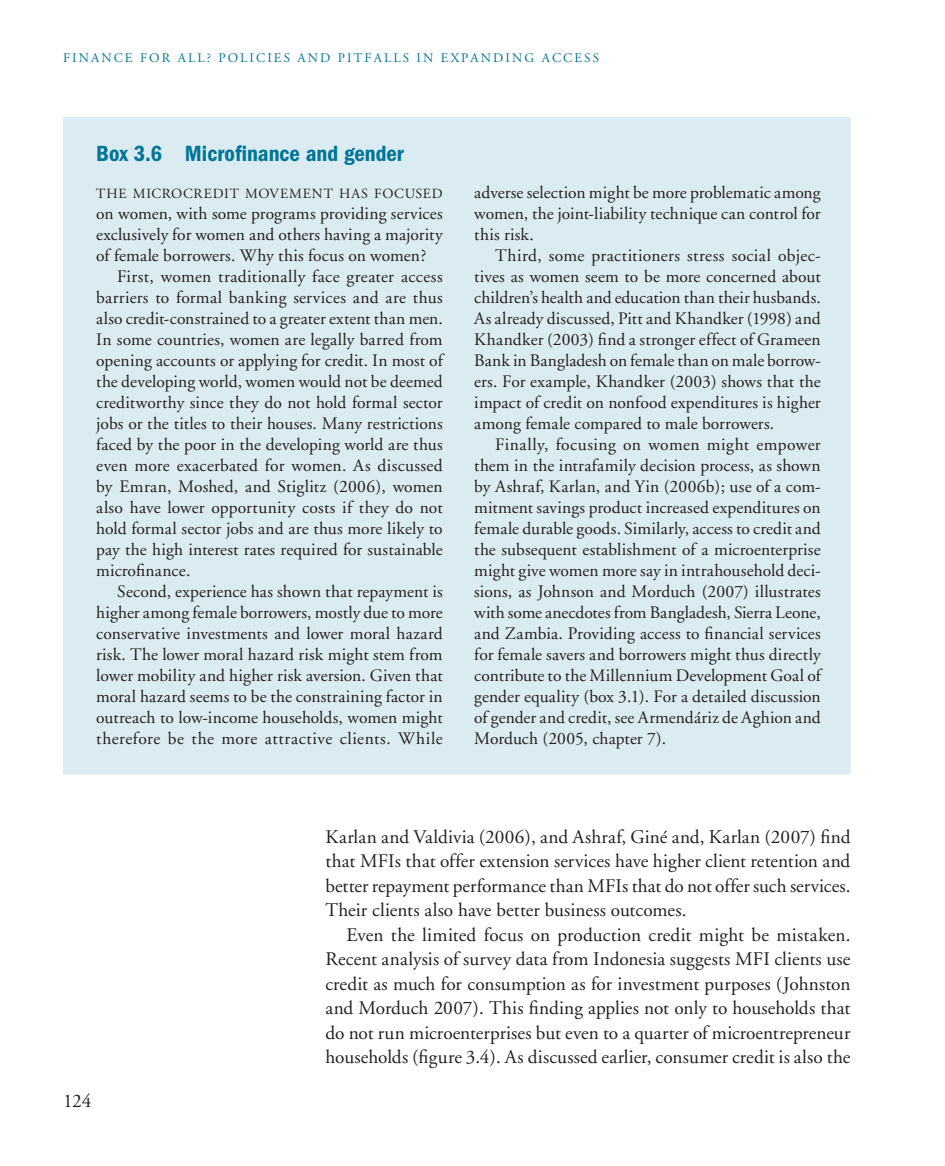
<style>
.page{position:relative;width:945px;height:1166px;background:#fff}
.page>*{position:absolute;margin:0;border:0;box-sizing:border-box;transform-origin:0 0}
.t1{font:600 condensed 22.75px "Franklin Gothic";color:#007598}
.t2{font:19.25px/24.5px "Adobe Garamond";letter-spacing:.005em;color:#231f20;text-align:justify}
.t3{font:17.5px/21px "Adobe Garamond";letter-spacing:.01em;color:#231f20;text-align:justify}
.t4{font:14px "Adobe Garamond";letter-spacing:.055em;color:#231f20}
.t5{font:13.12px "Adobe Garamond";letter-spacing:.16em;color:#007598}
</style>
<div class="page">
<div style="left:63px;top:118px;width:787px;height:656px;background:#dbebf2"></div>
<p class="t5" style="left:63px;top:53px;width:538px">FINANCE FOR ALL? POLICIES AND PITFALLS IN EXPANDING ACCESS</p>
<h1 class="t1" style="left:96px;top:145px;width:309px">Box 3.6 Microfinance and gender</h1>
<p class="t4" style="left:96px;top:187px;width:348px">THE MICROCREDIT MOVEMENT HAS FOCUSED</p>
<p class="t3" style="left:96px;top:204px;width:348px">on women, with some programs providing services</p>
<p class="t3" style="left:96px;top:225px;width:348px">exclusively for women and others having a majority</p>
<p class="t3" style="left:96px;top:246px;width:332px">of female borrowers. Why this focus on women?</p>
<p class="t3" style="left:117px;top:267px;width:327px">First, women traditionally face greater access</p>
<p class="t3" style="left:96px;top:288px;width:348px">barriers to formal banking services and are thus</p>
<p class="t3" style="left:96px;top:309px;width:348px">also credit-constrained to a greater extent than men.</p>
<p class="t3" style="left:96px;top:330px;width:348px">In some countries, women are legally barred from</p>
<p class="t3" style="left:96px;top:351px;width:348px">opening accounts or applying for credit. In most of</p>
<p class="t3" style="left:96px;top:372px;width:348px">the developing world, women would not be deemed</p>
<p class="t3" style="left:96px;top:393px;width:348px">creditworthy since they do not hold formal sector</p>
<p class="t3" style="left:96px;top:414px;width:348px">jobs or the titles to their houses. Many restrictions</p>
<p class="t3" style="left:96px;top:435px;width:348px">faced by the poor in the developing world are thus</p>
<p class="t3" style="left:96px;top:456px;width:348px">even more exacerbated for women. As discussed</p>
<p class="t3" style="left:96px;top:477px;width:348px">by Emran, Moshed, and Stiglitz (2006), women</p>
<p class="t3" style="left:96px;top:498px;width:348px">also have lower opportunity costs if they do not</p>
<p class="t3" style="left:96px;top:519px;width:348px">hold formal sector jobs and are thus more likely to</p>
<p class="t3" style="left:96px;top:540px;width:348px">pay the high interest rates required for sustainable</p>
<p class="t3" style="left:96px;top:561px;width:96px">microfinance.</p>
<p class="t3" style="left:117px;top:582px;width:327px">Second, experience has shown that repayment is</p>
<p class="t3" style="left:96px;top:603px;width:348px">higher among female borrowers, mostly due to more</p>
<p class="t3" style="left:96px;top:624px;width:348px">conservative investments and lower moral hazard</p>
<p class="t3" style="left:96px;top:645px;width:348px">risk. The lower moral hazard risk might stem from</p>
<p class="t3" style="left:96px;top:666px;width:348px">lower mobility and higher risk aversion. Given that</p>
<p class="t3" style="left:96px;top:687px;width:348px">moral hazard seems to be the constraining factor in</p>
<p class="t3" style="left:96px;top:708px;width:348px">outreach to low-income households, women might</p>
<p class="t3" style="left:96px;top:729px;width:348px">therefore be the more attractive clients. While</p>
<p class="t3" style="left:474px;top:184px;width:348px">adverse selection might be more problematic among women, the joint-liability technique can control for this risk.</p>
<p class="t3" style="left:474px;top:247px;width:348px;text-indent:21px">Third, some practitioners stress social objec&shy;tives as women seem to be more concerned about children’s health and education than their husbands.<br>As already discussed, Pitt and Khandker (1998) and Khandker (2003) find a stronger effect of Grameen Bank in Bangladesh on female than on male borrow&shy;ers. For example, Khandker (2003) shows that the impact of credit on nonfood expenditures is higher among female compared to male borrowers.</p>
<p class="t3" style="left:474px;top:436px;width:348px;text-indent:21px">Finally, focusing on women might empower them in the intrafamily decision process, as shown by Ashraf, Karlan, and Yin (2006b); use of a com&shy;mitment savings product increased expenditures on female durable goods. Similarly, access to credit and the subsequent establishment of a microenterprise might give women more say in intrahousehold deci&shy;sions, as Johnson and Morduch (2007) illustrates with some anecdotes from Bangladesh, Sierra Leone, and Zambia. Providing access to financial services for female savers and borrowers might thus directly contribute to the Millennium Development Goal of gender equality (box 3.1). For a detailed discussion of gender and credit, see Armendáriz de Aghion and Morduch (2005, chapter 7).</p>
<p class="t2" style="left:63px;top:1089px;width:30px">124</p>
<p class="t2" style="left:326px;top:826px;width:527px">Karlan and Valdivia (2006), and Ashraf, Giné and, Karlan (2007) find that MFIs that offer extension services have higher client retention and better repayment performance than MFIs that do not offer such services.<br>Their clients also have better business outcomes.</p>
<p class="t2" style="left:326px;top:924px;width:527px;text-indent:21px">Even the limited focus on production credit might be mistaken.<br>Recent analysis of survey data from Indonesia suggests MFI clients use credit as much for consumption as for investment purposes (Johnston and Morduch 2007). This finding applies not only to households that do not run microenterprises but even to a quarter of microentrepreneur households (figure 3.4). As discussed earlier, consumer credit is also the</p>
</div>
